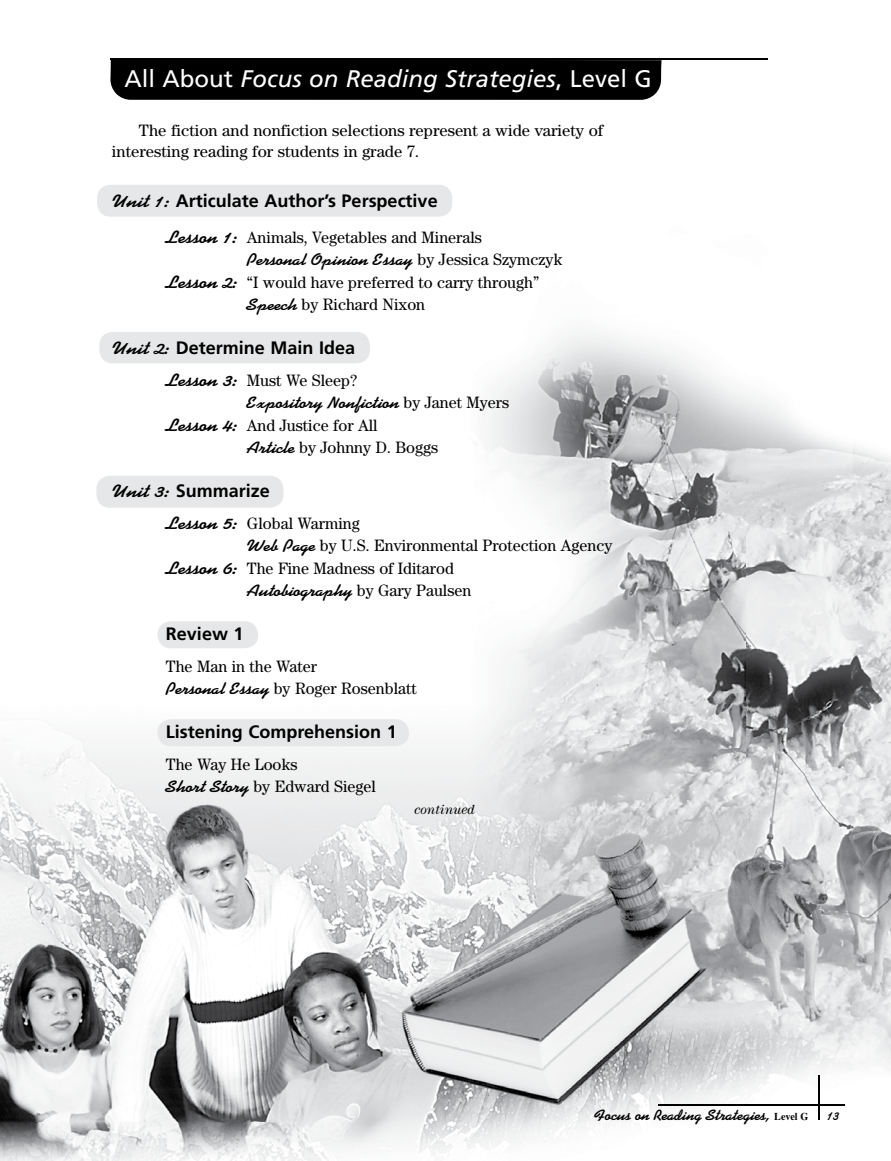
<style>
.page{position:relative;width:891px;height:1161px;background:#fff}
.page>*{position:absolute;margin:0;border:0;box-sizing:border-box;transform-origin:0 0}
.t1{font:italic 24px "Frutiger";color:#fff}
.t2{font:700 18px "Frutiger";color:#000}
.t3{font:16.5px/22.5px "Century";color:#000}
.t4{font:700 16.5px "Kaufmann";color:#000;scale:1.15 1}
.t5{font:700 15px "Kaufmann";color:#000;scale:1.1 1}
.t6{font:italic 13.5px "Century";color:#000}
.t7{font:700 13.5px "Kaufmann";color:#000}
.s1{font-style:normal}
.s2{font-family:"Kaufmann"}
.s3{font-family:"Kaufmann";font-weight:700;font-size:18px}
.s4{font-family:"Century";font-weight:400}
.s5{font-family:"Kaufmann";font-weight:700}
.s6{font-family:"Times";font-size:10.5px}
</style>
<div class="page">
<img style="left:0;top:58px;width:891px;height:1103px">
<div style="left:158px;top:621px;width:100px;height:27px;background:#e6e7e8;border-radius:14px"></div>
<div style="left:158px;top:719px;width:251px;height:27px;background:#e6e7e8;border-radius:14px"></div>
<div style="left:99px;top:332px;width:271px;height:31px;background:#e6e7e8;border-radius:14px"></div>
<div style="left:96px;top:476px;width:188px;height:32px;background:#e6e7e8;border-radius:13px"></div>
<div style="left:97px;top:185px;width:355px;height:32px;background:#e6e7e8;border-radius:13px"></div>
<hr style="left:659px;top:1104px;width:186px;height:1px;background:#000">
<hr style="left:818px;top:1075px;width:1px;height:45px;background:#000">
<div style="left:110px;top:60px;width:552px;height:40px;background:#000"></div>
<hr style="left:110px;top:59px;width:658px;height:1px;background:#000">
<h1 class="t1" style="left:124px;top:64px;width:529px"><span class="s1">All About</span> Focus on Reading Strategies<span class="s1">, Level G</span></h1>
<p class="t3" style="left:112px;top:120px;width:493px;line-height:21px;text-indent:27px">The fiction and nonfiction selections represent a wide variety of interesting reading for students in grade 7.</p>
<p class="t2" style="left:112px;top:190px;width:327px"><span class="s2">Unit 1:</span> Articulate Author’s Perspective</p>
<p class="t3" style="left:166px;top:225px;width:318px"><span class="s3">Lesson 1:</span> Animals, Vegetables and Minerals</p>
<p class="t4" style="left:247px;top:250px;width:276px">Personal Opinion Essay <span class="s4">by Jessica Szymczyk</span></p>
<p class="t3" style="left:247px;top:270px;width:294px;text-indent:-81px"><span class="s3">Lesson 2:</span> “I would have preferred to carry through”<br><span class="s5">Speech</span> by Richard Nixon</p>
<p class="t2" style="left:112px;top:337px;width:245px"><span class="s2">Unit 2:</span> Determine Main Idea</p>
<p class="t3" style="left:166px;top:368px;width:193px"><span class="s3">Lesson 3:</span> Must We Sleep?</p>
<p class="t4" style="left:247px;top:393px;width:230px">Expository Nonfiction <span class="s4">by Janet Myers</span></p>
<p class="t3" style="left:247px;top:413px;width:193px;text-indent:-81px"><span class="s3">Lesson 4:</span> And Justice for All<br><span class="s5">Article</span> by Johnny D. Boggs</p>
<p class="t2" style="left:112px;top:480px;width:160px"><span class="s2">Unit 3:</span> Summarize</p>
<p class="t3" style="left:166px;top:512px;width:195px"><span class="s3">Lesson 5:</span> Global Warming</p>
<p class="t3" style="left:247px;top:534px;width:367px"><span class="s5">Web Page</span> by U.S. Environmental Protection Agency</p>
<p class="t3" style="left:166px;top:557px;width:290px"><span class="s3">Lesson 6:</span> The Fine Madness of Iditarod</p>
<p class="t4" style="left:247px;top:581px;width:197px">Autobiography <span class="s4">by Gary Paulsen</span></p>
<p class="t2" style="left:166px;top:624px;width:79px">Review 1</p>
<p class="t3" style="left:166px;top:655px;width:252px">The Man in the Water<br><span class="s5">Personal Essay</span> by Roger Rosenblatt</p>
<p class="t2" style="left:166px;top:722px;width:232px">Listening Comprehension 1</p>
<p class="t3" style="left:166px;top:753px;width:212px">The Way He Looks<br><span class="s5">Short Story</span> by Edward Siegel</p>
<p class="t6" style="left:414px;top:802px;width:62px">continued</p>
<p class="t5" style="left:594px;top:1106px;width:196px">Focus on Reading Strategies, <span class="s6">Level G</span></p>
<p class="t7" style="left:827px;top:1108px;width:14px">13</p>
</div>
